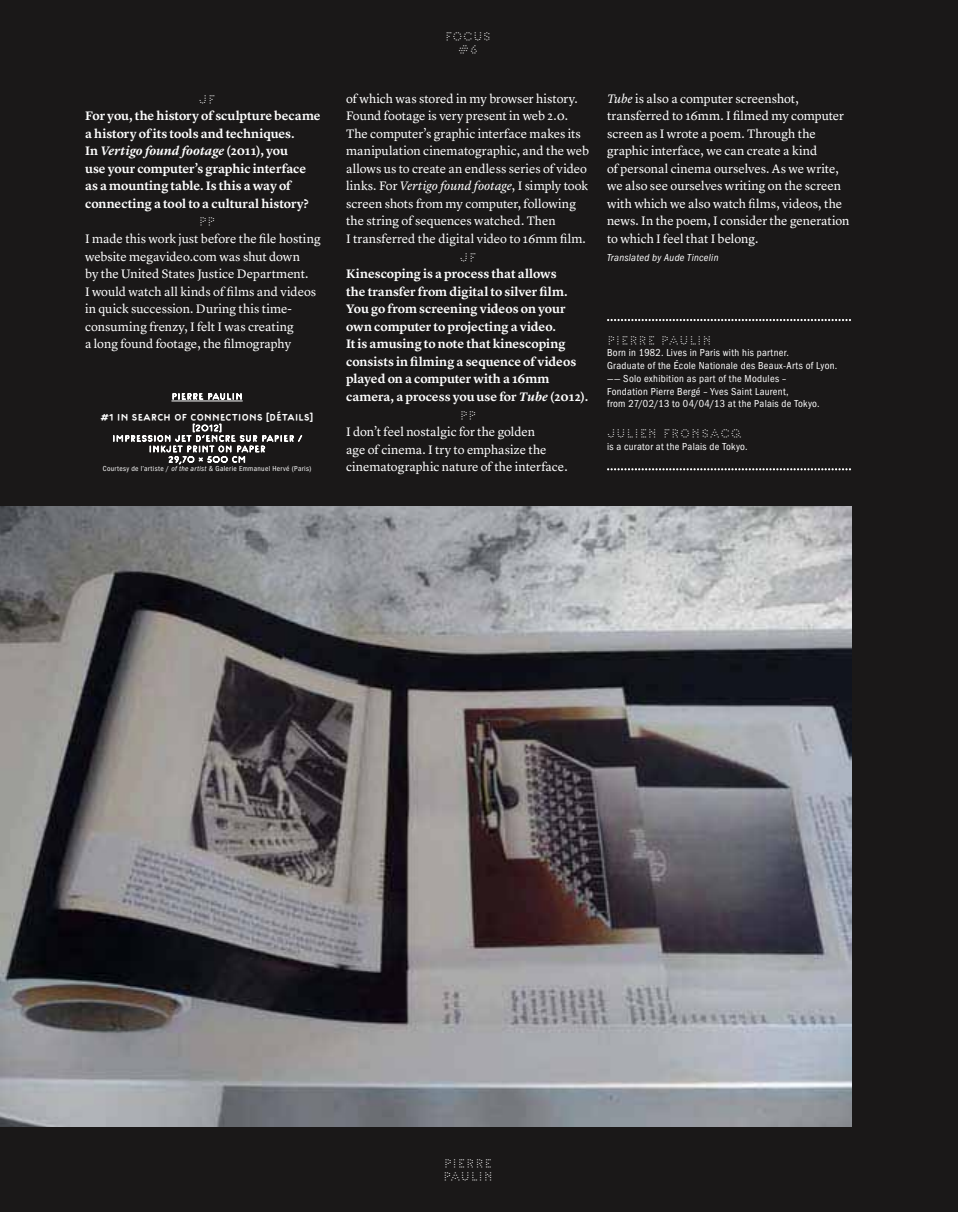
<style>
.page{position:relative;width:961px;height:1212px;background:#fff}
.page>*{position:absolute;margin:0;border:0;box-sizing:border-box;transform-origin:0 0}
.t1{font:12.75px/17.5px "Lyon Text";color:#fff}
.t2{font:600 12.75px/17.5px "Lyon Text";color:#fff}
.t3{font:12px/13.5px "Palais 4";letter-spacing:.02em;color:#fff}
.t4{font:condensed 10.5px/12.8px "ITC Franklin Gothic Std";letter-spacing:.03em;color:#fff}
.t5{font:italic condensed 10.5px "ITC Franklin Gothic Std";letter-spacing:.025em;color:#fff}
.t6{font:700 9px "Palais 9";letter-spacing:.04em;color:#fff}
.t7{font:condensed 7.5px "ITC Franklin Gothic Std";letter-spacing:.045em;color:#fff}
.s1{font-style:italic}
</style>
<div class="page">
<div style="left:0;top:0;width:957px;height:1212px;background:#1a1818"></div>
<img style="left:0;top:506px;width:850px;height:621px">
<svg style="left:607px;top:319px;width:243px;height:2px"></svg>
<svg style="left:607px;top:468px;width:243px;height:2px"></svg>
<hr style="left:171px;top:401px;width:72px;height:1px;background:#fff">
<svg style="left:172px;top:393px;width:69px;height:7px"></svg>
<svg style="left:113px;top:424px;width:189px;height:40px"></svg>
<p class="t3" style="left:199px;top:92px;width:15px">JF</p>
<p class="t2" style="left:85px;top:106px;width:237px">For you, the history of sculpture became a history of its tools and techniques.<br>In <span class="s1">Vertigo found footage</span> (2011), you<br>use your computer’s graphic interface as a mounting table. Is this a way of connecting a tool to a cultural history?</p>
<p class="t3" style="left:199px;top:214px;width:18px">PP</p>
<p class="t1" style="left:85px;top:229px;width:237px">I made this work just before the file hosting website megavideo.com was shut down<br>by the United States Justice Department.<br>I would watch all kinds of films and videos in quick succession. During this time&shy;consuming frenzy, I felt I was creating<br>a long found footage, the filmography</p>
<p class="t6" style="left:101px;top:411px;width:192px">#1 IN SEARCH OF CONNECTIONS [DÉTAILS</p>
<p class="t6" style="left:309px;top:411px;width:5px">]</p>
<p class="t7" style="left:103px;top:464px;width:210px">Courtesy de l’artiste / <span class="s1">of the artist</span> &amp; Galerie Emmanuel Hervé (Paris)</p>
<p class="t3" style="left:444px;top:29px;width:48px;text-align:center">FOCUS #6</p>
<p class="t1" style="left:346px;top:88px;width:244px">of which was stored in my browser history.<br>Found footage is very present in web 2.0.<br>The computer’s graphic interface makes its manipulation cinematographic, and the web allows us to create an endless series of video links. For <span class="s1">Vertigo found footage</span>, I simply took screen shots from my computer, following the string of sequences watched. Then<br>I transferred the digital video to 16mm film.</p>
<p class="t3" style="left:459px;top:250px;width:15px">JF</p>
<p class="t2" style="left:346px;top:264px;width:244px">Kinescoping is a process that allows<br>the transfer from digital to silver film.<br>You go from screening videos on your own computer to projecting a video.<br>It is amusing to note that kinescoping consists in filming a sequence of videos played on a computer with a 16mm camera, a process you use for <span class="s1">Tube</span> (2012).</p>
<p class="t3" style="left:459px;top:408px;width:18px">PP</p>
<p class="t1" style="left:346px;top:422px;width:223px">I don’t feel nostalgic for the golden<br>age of cinema. I try to emphasize the cinematographic nature of the interface.</p>
<p class="t1" style="left:607px;top:89px;width:244px"><span class="s1">Tube</span> is also a computer screenshot, transferred to 16mm. I filmed my computer screen as I wrote a poem. Through the graphic interface, we can create a kind<br>of personal cinema ourselves. As we write, we also see ourselves writing on the screen with which we also watch films, videos, the news. In the poem, I consider the generation to which I feel that I belong.</p>
<p class="t5" style="left:607px;top:251px;width:113px">Translated by Aude Tincelin</p>
<p class="t3" style="left:607px;top:333px;width:106px">PIERRE PAULIN</p>
<p class="t4" style="left:607px;top:347px;width:232px">Born in 1982. Lives in Paris with his partner.<br>Graduate of the École Nationale des Beaux-Arts of Lyon. —— Solo exhibition as part of the Modules –<br>Fondation Pierre Bergé – Yves Saint Laurent,<br>from 27/02/13 to 04/04/13 at the Palais de Tokyo.</p>
<p class="t3" style="left:607px;top:426px;width:136px">JULIEN FRONSACQ</p>
<p class="t4" style="left:607px;top:440px;width:142px">is a curator at the Palais de Tokyo.</p>
<p class="t3" style="left:443px;top:1155px;width:48px">PIERRE<br>PAU LIN</p>
</div>
